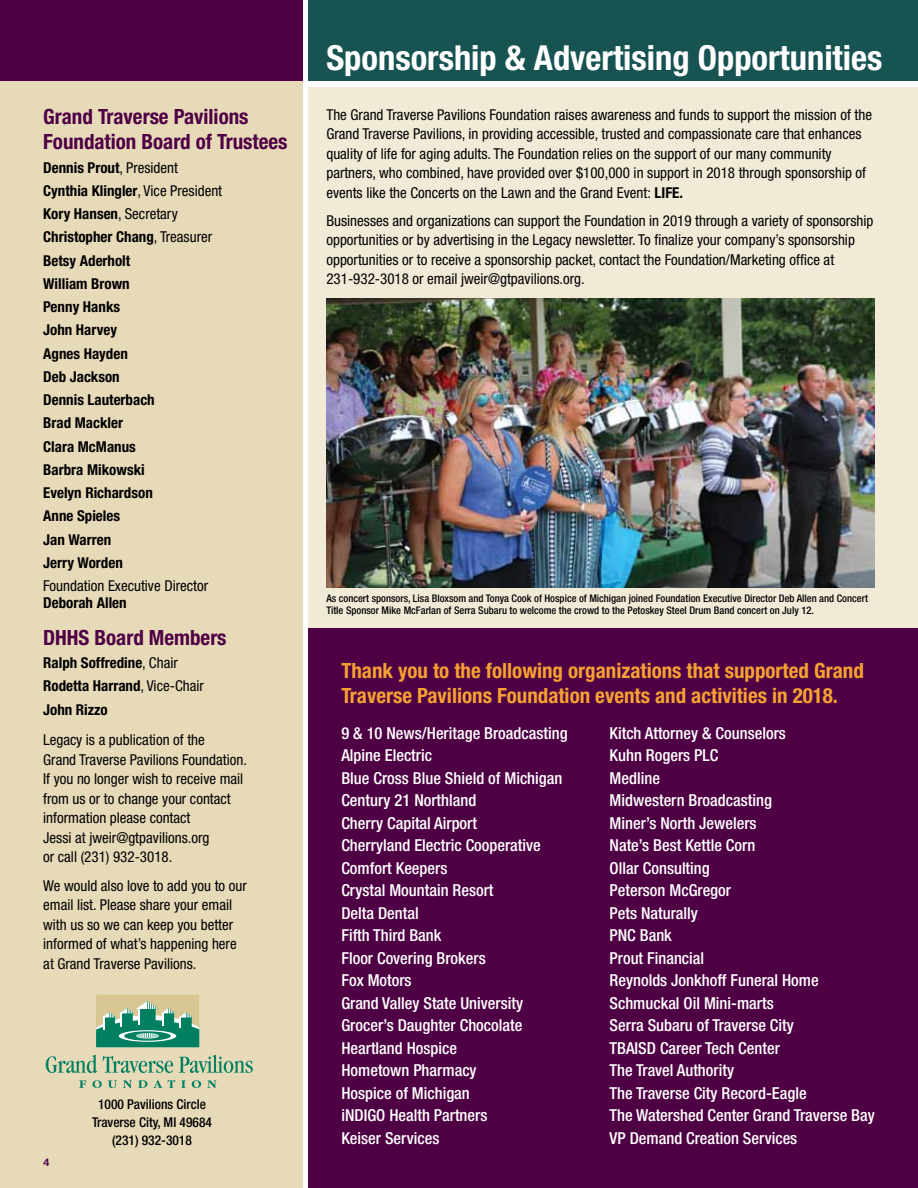
<style>
.page{position:relative;width:918px;height:1188px;background:#fff}
.page>*{position:absolute;margin:0;border:0;box-sizing:border-box;transform-origin:0 0}
.t1{font:700 condensed 34.5px "Helvetica Neue";color:#fff}
.t2{font:700 condensed 21px/25.2px "Helvetica Neue";color:#f5a132}
.t3{font:700 condensed 21px/25.2px "Helvetica Neue";color:#4f0045}
.t4{font:500 condensed 16.5px/22.5px "Helvetica Neue";color:#fff}
.t5{font:condensed 15px/19.5px "Helvetica Neue";color:#000}
.t6{font:700 condensed 15px/23.2px "Helvetica Neue";color:#000}
.t7{font:500 condensed 13.5px/18px "Helvetica Neue";color:#000;text-align:center}
.t8{font:500 condensed 10.5px/12px "Helvetica Neue";color:#000}
.t9{font:500 condensed 10.5px "Helvetica Neue";color:#4f0045;scale:1.3 1}
.s1{font-weight:400}
.s2{font-weight:700}
</style>
<div class="page">
<div style="left:308px;top:0;width:610px;height:81px;background:#175351"></div>
<div style="left:0;top:0;width:302px;height:1188px;background:#e7dab9"></div>
<div style="left:308px;top:88px;width:610px;height:1100px;background:#f1ead7"></div>
<div style="left:0;top:0;width:302px;height:81px;background:#4f0045"></div>
<img style="left:326px;top:298px;width:549px;height:290px">
<div style="left:308px;top:629px;width:610px;height:559px;background:#4f0045"></div>
<svg style="left:96px;top:995px;width:103px;height:52px;background:#6eaa87"></svg>
<svg style="left:79px;top:1080px;width:7px;height:8px"></svg>
<svg style="left:92px;top:1080px;width:10px;height:8px"></svg>
<svg style="left:108px;top:1080px;width:9px;height:8px"></svg>
<svg style="left:123px;top:1080px;width:9px;height:8px"></svg>
<svg style="left:138px;top:1080px;width:37px;height:8px"></svg>
<svg style="left:181px;top:1080px;width:5px;height:8px"></svg>
<svg style="left:192px;top:1080px;width:9px;height:8px"></svg>
<svg style="left:207px;top:1080px;width:10px;height:8px"></svg>
<svg style="left:46px;top:1055px;width:51px;height:18px"></svg>
<svg style="left:103px;top:1056px;width:70px;height:17px"></svg>
<svg style="left:179px;top:1055px;width:74px;height:18px"></svg>
<h2 class="t3" style="left:43px;top:104px;width:246px">Grand Traverse Pavilions<br>Foundation Board of Trustees</h2>
<p class="t6" style="left:43px;top:156px;width:181px">Dennis Prout<span class="s1">, President<br></span>Cynthia Klingler<span class="s1">, Vice President<br></span>Kory Hansen<span class="s1">, Secretary<br></span>Christopher Chang<span class="s1">, Treasurer<br></span>Betsy Aderholt<br>William Brown<br>Penny Hanks<br>John Harvey<br>Agnes Hayden<br>Deb Jackson<br>Dennis Lauterbach<br>Brad Mackler<br>Clara McManus<br>Barbra Mikowski<br>Evelyn Richardson<br>Anne Spieles<br>Jan Warren<br>Jerry Worden</p>
<p class="t5" style="left:43px;top:576px;width:167px">Foundation Executive Director</p>
<p class="t6" style="left:43px;top:591px;width:85px">Deborah Allen</p>
<h2 class="t3" style="left:43px;top:625px;width:185px">DHHS Board Members</h2>
<p class="t6" style="left:43px;top:651px;width:162px">Ralph Soffredine<span class="s1">, Chair<br></span>Rodetta Harrand<span class="s1">, Vice-Chair<br></span>John Rizzo</p>
<p class="t5" style="left:43px;top:730px;width:205px">Legacy is a publication of the<br>Grand Traverse Pavilions Foundation.<br>If you no longer wish to receive mail from us or to change your contact information please contact<br>Jessi at jweir@gtpavilions.org<br>or call (231) 932-3018.</p>
<p class="t5" style="left:43px;top:875px;width:205px">We would also love to add you to our email list. Please share your email with us so we can keep you better informed of what’s happening here at Grand Traverse Pavilions.</p>
<p class="t9" style="left:43px;top:1156px;width:7px">4</p>
<p class="t7" style="left:92px;top:1095px;width:121px">1000 Pavilions Circle<br>Traverse City, MI 49684 (231) 932-3018</p>
<h1 class="t1" style="left:326px;top:37px;width:558px">Sponsorship &amp; Advertising Opportunities</h1>
<p class="t5" style="left:326px;top:105px;width:547px">The Grand Traverse Pavilions Foundation raises awareness and funds to support the mission of the Grand Traverse Pavilions, in providing accessible, trusted and compassionate care that enhances quality of life for aging adults. The Foundation relies on the support of our many community partners, who combined, have provided over $100,000 in support in 2018 through sponsorship of events like the Concerts on the Lawn and the Grand Event: <span class="s2">LIFE.</span></p>
<p class="t5" style="left:326px;top:211px;width:549px">Businesses and organizations can support the Foundation in 2019 through a variety of sponsorship opportunities or by advertising in the Legacy newsletter. To finalize your company’s sponsorship opportunities or to receive a sponsorship packet, contact the Foundation/Marketing office at 231-932-3018 or email jweir@gtpavilions.org.</p>
<p class="t8" style="left:326px;top:592px;width:543px">As concert sponsors, Lisa Bloxsom and Tonya Cook of Hospice of Michigan joined Foundation Executive Director Deb Allen and Concert<br>Title Sponsor Mike McFarlan of Serra Subaru to welcome the crowd to the Petoskey Steel Drum Band concert on July 12.</p>
<h2 class="t2" style="left:341px;top:658px;width:524px">Thank you to the following organizations that supported Grand<br>Traverse Pavilions Foundation events and activities in 2018.</h2>
<p class="t4" style="left:610px;top:721px;width:267px">Kitch Attorney &amp; Counselors<br>Kuhn Rogers PLC<br>Medline<br>Midwestern Broadcasting<br>Miner’s North Jewelers<br>Nate’s Best Kettle Corn<br>Ollar Consulting<br>Peterson McGregor<br>Pets Naturally<br>PNC Bank<br>Prout Financial<br>Reynolds Jonkhoff Funeral Home<br>Schmuckal Oil Mini-marts<br>Serra Subaru of Traverse City<br>TBAISD Career Tech Center<br>The Travel Authority<br>The Traverse City Record-Eagle<br>The Watershed Center Grand Traverse Bay<br>VP Demand Creation Services</p>
<p class="t4" style="left:341px;top:721px;width:228px">9 &amp; 10 News/Heritage Broadcasting<br>Alpine Electric<br>Blue Cross Blue Shield of Michigan<br>Century 21 Northland<br>Cherry Capital Airport<br>Cherryland Electric Cooperative<br>Comfort Keepers<br>Crystal Mountain Resort<br>Delta Dental<br>Fifth Third Bank<br>Floor Covering Brokers<br>Fox Motors<br>Grand Valley State University<br>Grocer’s Daughter Chocolate<br>Heartland Hospice<br>Hometown Pharmacy<br>Hospice of Michigan<br>iNDIGO Health Partners<br>Keiser Services</p>
</div>
